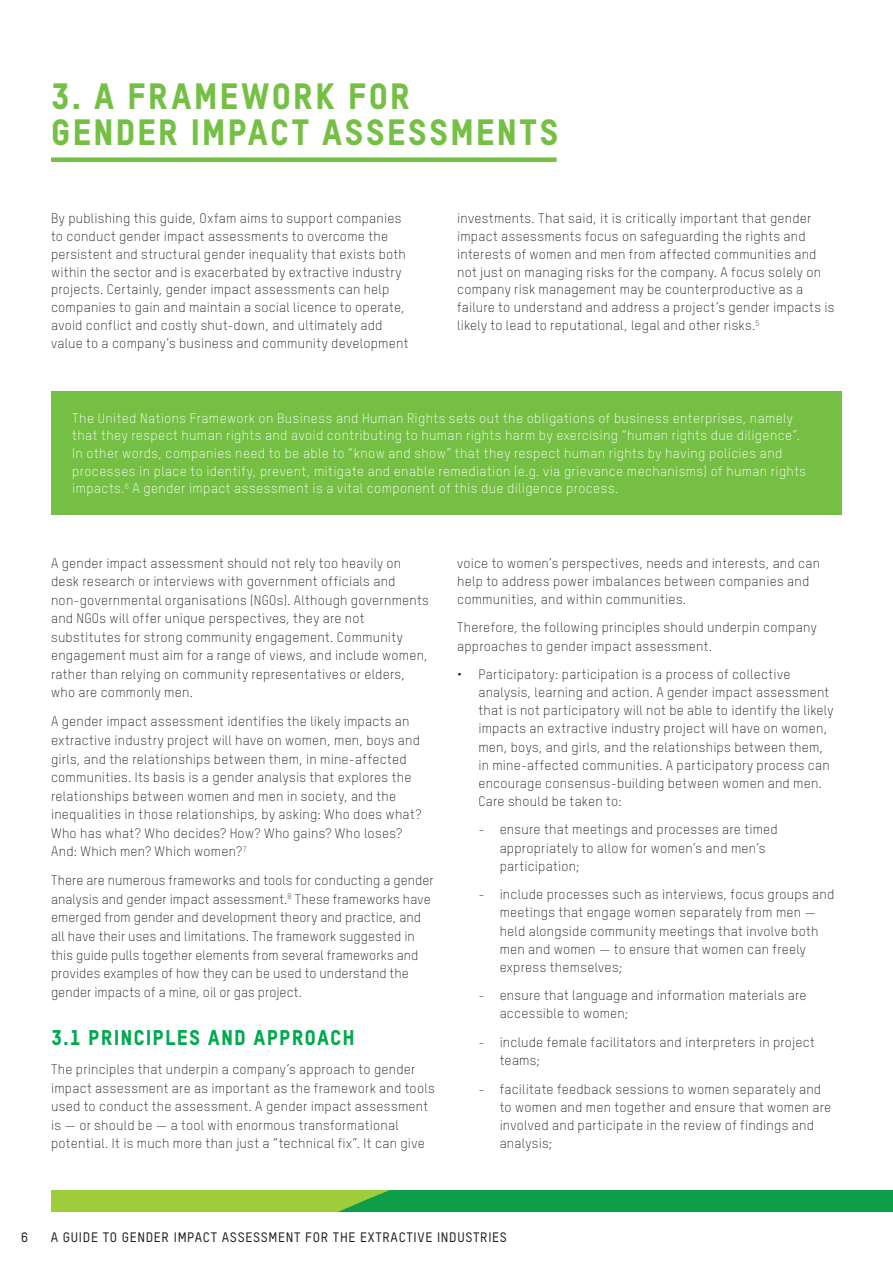
<style>
.page{position:relative;width:893px;height:1263px;background:#fff}
.page>*{position:absolute;margin:0;border:0;box-sizing:border-box;transform-origin:0 0}
.t1{font:36px/36px "Oxfam TSTARPRO Headline";letter-spacing:.05em;color:#75c044}
.t2{font:21px "Oxfam TSTARPRO Headline";letter-spacing:.055em;color:#00a94f}
.t3{font:300 13.5px/18.6px "Oxfam TSTARPRO";letter-spacing:.015em;color:#231f20}
.t4{font:300 13.5px/17.7px "Oxfam TSTARPRO";letter-spacing:.025em;color:#fff}
.t5{font:500 13.5px "Oxfam TSTARPRO";letter-spacing:.05em;color:#231f20}
</style>
<div class="page">
<svg style="left:51px;top:1191px;width:842px;height:21px;background:#43ae43"></svg>
<div style="left:51px;top:391px;width:791px;height:124px;background:#75c044"></div>
<div style="left:51px;top:157px;width:506px;height:5px;background:#75c044"></div>
<h1 class="t1" style="left:51px;top:77px;width:509px">3. A FRAMEWORK FOR<br>GENDER IMPACT ASSESSMENTS</h1>
<p class="t3" style="left:51px;top:209px;width:359px;line-height:17.9px">By publishing this guide, Oxfam aims to support companies to conduct gender impact assessments to overcome the persistent and structural gender inequality that exists both within the sector and is exacerbated by extractive industry projects. Certainly, gender impact assessments can help companies to gain and maintain a social licence to operate, avoid conflict and costly shut-down, and ultimately add value to a company’s business and community development</p>
<p class="t3" style="left:457px;top:209px;width:379px;line-height:17.9px">investments. That said, it is critically important that gender impact assessments focus on safeguarding the rights and interests of women and men from affected communities and not just on managing risks for the company. A focus solely on company risk management may be counterproductive as a failure to understand and address a project’s gender impacts is likely to lead to reputational, legal and other risks.<sup>5</sup></p>
<p class="t4" style="left:72px;top:409px;width:735px">The United Nations Framework on Business and Human Rights sets out the obligations of business enterprises, namely that they respect human rights and avoid contributing to human rights harm by exercising “human rights due diligence”.<br>In other words, companies need to be able to “know and show” that they respect human rights by having policies and processes in place to identify, prevent, mitigate and enable remediation (e.g. via grievance mechanisms) of human rights impacts.<sup>6</sup> A gender impact assessment is a vital component of this due diligence process.</p>
<p class="t3" style="left:51px;top:553px;width:379px">A gender impact assessment should not rely too heavily on desk research or interviews with government officials and non-governmental organisations (NGOs). Although governments and NGOs will offer unique perspectives, they are not substitutes for strong community engagement. Community engagement must aim for a range of views, and include women, rather than relying on community representatives or elders, who are commonly men.</p>
<p class="t3" style="left:51px;top:712px;width:372px">A gender impact assessment identifies the likely impacts an extractive industry project will have on women, men, boys and girls, and the relationships between them, in mine-affected communities. Its basis is a gender analysis that explores the relationships between women and men in society, and the inequalities in those relationships, by asking: Who does what?<br>Who has what? Who decides? How? Who gains? Who loses?<br>And: Which men? Which women?<sup>7</sup></p>
<p class="t3" style="left:51px;top:871px;width:384px">There are numerous frameworks and tools for conducting a gender analysis and gender impact assessment.<sup>8</sup> These frameworks have emerged from gender and development theory and practice, and all have their uses and limitations. The framework suggested in this guide pulls together elements from several frameworks and provides examples of how they can be used to understand the gender impacts of a mine, oil or gas project.</p>
<h2 class="t2" style="left:51px;top:1024px;width:305px">3.1 PRINCIPLES AND APPROACH</h2>
<p class="t3" style="left:51px;top:1060px;width:385px">The principles that underpin a company’s approach to gender impact assessment are as important as the framework and tools used to conduct the assessment. A gender impact assessment is — or should be — a tool with enormous transformational potential. It is much more than just a “technical fix”. It can give</p>
<p class="t3" style="left:457px;top:554px;width:364px;line-height:18.1px">voice to women’s perspectives, needs and interests, and can help to address power imbalances between companies and communities, and within communities.</p>
<p class="t3" style="left:457px;top:618px;width:361px;line-height:18.1px">Therefore, the following principles should underpin company approaches to gender impact assessment.</p>
<p class="t3" style="left:478px;top:665px;width:357px;line-height:18.1px;text-indent:-21px">• Participatory: participation is a process of collective analysis, learning and action. A gender impact assessment that is not participatory will not be able to identify the likely impacts an extractive industry project will have on women, men, boys, and girls, and the relationships between them, in mine-affected communities. A participatory process can encourage consensus-building between women and men.<br>Care should be taken to:</p>
<p class="t3" style="left:500px;top:820px;width:280px;line-height:18.1px;text-indent:-21px">- ensure that meetings and processes are timed appropriately to allow for women’s and men’s participation;</p>
<p class="t3" style="left:500px;top:885px;width:336px;line-height:18.1px;text-indent:-21px">- include processes such as interviews, focus groups and meetings that engage women separately from men — held alongside community meetings that involve both men and women — to ensure that women can freely express themselves;</p>
<p class="t3" style="left:500px;top:986px;width:308px;line-height:18.1px;text-indent:-21px">- ensure that language and information materials are accessible to women;</p>
<p class="t3" style="left:500px;top:1033px;width:317px;line-height:18.1px;text-indent:-21px">- include female facilitators and interpreters in project teams;</p>
<p class="t3" style="left:500px;top:1080px;width:333px;line-height:18.1px;text-indent:-21px">- facilitate feedback sessions to women separately and to women and men together and ensure that women are involved and participate in the review of findings and analysis;</p>
<p class="t5" style="left:21px;top:1229px;width:9px">6</p>
<p class="t5" style="left:51px;top:1229px;width:458px">A GUIDE TO GENDER IMPACT ASSESSMENT FOR THE EXTRACTIVE INDUSTRIES</p>
</div>
